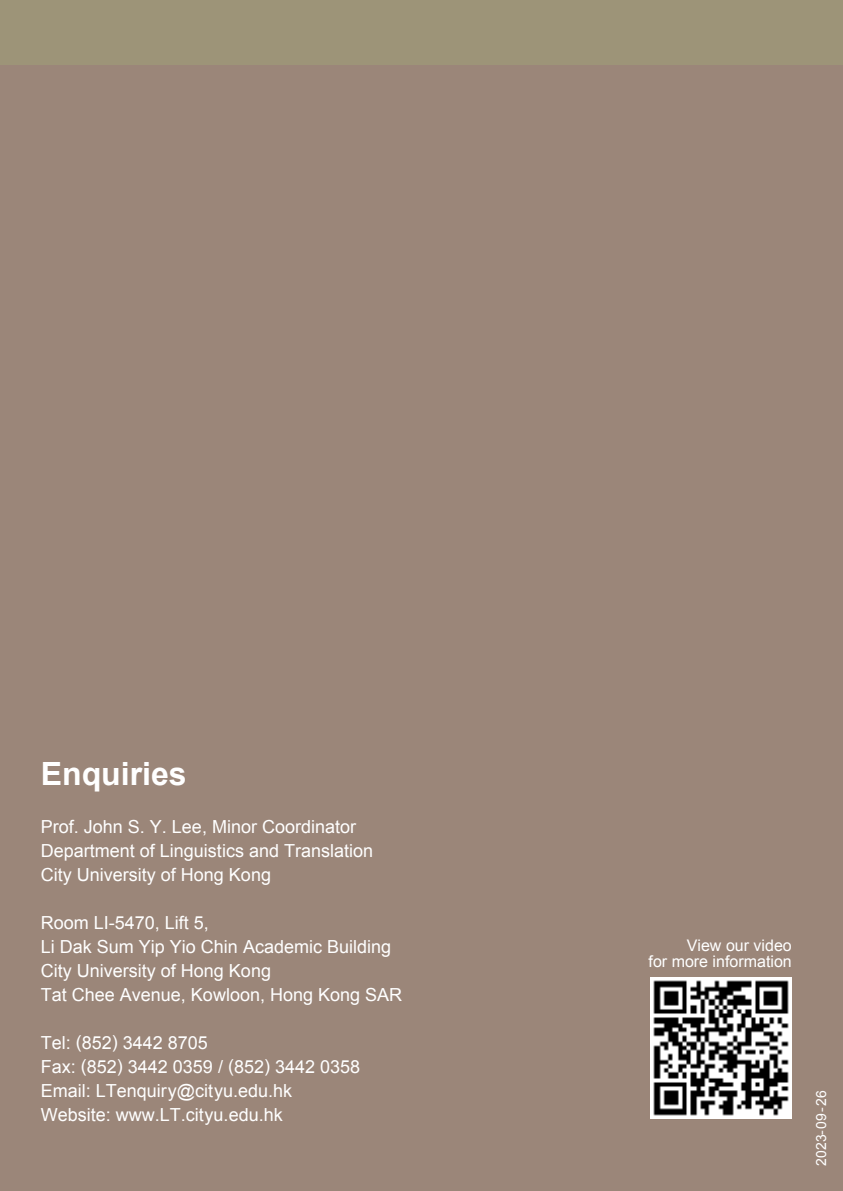
<style>
.page{position:relative;width:843px;height:1191px;background:#fff}
.page>*{position:absolute;margin:0;border:0;box-sizing:border-box;transform-origin:0 0}
.t1{font:700 32px "Arial";color:#fff}
.t2{font:18px/24px "Arial";color:#fff}
.t3{font:16px/16px "Arial";color:#fff;text-align:right}
.t4{font:14px "Arial";color:#fff}
</style>
<div class="page">
<div style="left:0;top:0;width:842px;height:1191px;background:#9b8679"></div>
<div style="left:0;top:0;width:842px;height:64px;background:#9d9478"></div>
<img style="left:650px;top:977px;width:141px;height:141px">
<h1 class="t1" style="left:41px;top:752px;width:147px">Enquiries</h1>
<p class="t2" style="left:41px;top:814px;width:334px">Prof. John S. Y. Lee, Minor Coordinator<br>Department of Linguistics and Translation<br>City University of Hong Kong</p>
<p class="t2" style="left:41px;top:910px;width:363px">Room LI-5470, Lift 5,<br>Li Dak Sum Yip Yio Chin Academic Building<br>City University of Hong Kong<br>Tat Chee Avenue, Kowloon, Hong Kong SAR</p>
<p class="t2" style="left:41px;top:1030px;width:321px">Tel: (852) 3442 8705<br>Fax: (852) 3442 0359 / (852) 3442 0358<br>Email: LTenquiry@cityu.edu.hk<br>Website: www.LT.cityu.edu.hk</p>
<p class="t3" style="left:648px;top:937px;width:145px">View our video<br>for more information</p>
<p class="t4" style="left:811px;top:1165px;width:77px;rotate:-90deg">2023-09-26</p>
</div>
